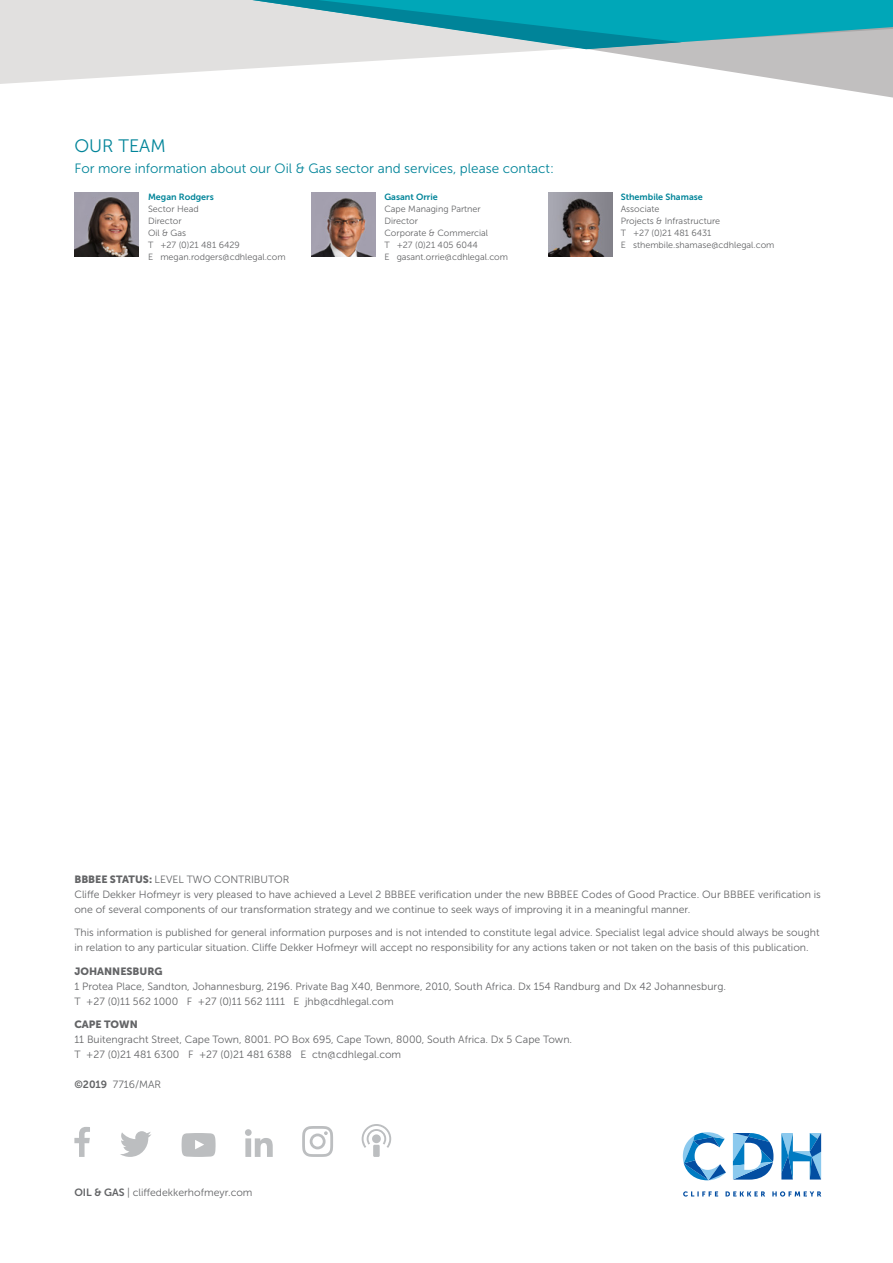
<style>
.page{position:relative;width:893px;height:1263px;background:#fff}
.page>*{position:absolute;margin:0;border:0;box-sizing:border-box;transform-origin:0 0}
.t1{font:18px "Museo Sans 300";color:#008499}
.t2{font:13.5px "Museo Sans 300";color:#008499}
.t3{font:10.5px/15px "Museo Sans 300";color:#636466}
.t4{font:10.5px "Museo Sans 900";color:#636466}
.t5{font:9px/12px "Museo Sans 300";color:#636466}
.t6{font:9px "Museo Sans 700";color:#008499}
.s1{font-family:"Museo Sans 900"}
.s2{font-family:"Museo Sans 700"}
</style>
<div class="page">
<svg style="left:683px;top:1191px;width:138px;height:5px"></svg>
<svg style="left:781px;top:1133px;width:40px;height:46px"></svg>
<svg style="left:683px;top:1132px;width:43px;height:48px"></svg>
<svg style="left:733px;top:1133px;width:40px;height:46px"></svg>
<svg style="left:74px;top:1127px;width:16px;height:30px"></svg>
<svg style="left:120px;top:1131px;width:31px;height:26px"></svg>
<svg style="left:245px;top:1129px;width:28px;height:28px"></svg>
<svg style="left:182px;top:1133px;width:34px;height:24px"></svg>
<svg style="left:362px;top:1124px;width:29px;height:24px"></svg>
<div style="left:373px;top:1145px;width:7px;height:12px;background:#bcbec0"></div>
<svg style="left:302px;top:1126px;width:31px;height:31px"></svg>
<img style="left:74px;top:193px;width:65px;height:63px">
<img style="left:311px;top:193px;width:65px;height:63px">
<svg style="left:821px;top:86px;width:72px;height:12px"></svg>
<svg style="left:0;top:0;width:893px;height:86px;fill:#e1e0df"></svg>
<svg style="left:252px;top:0;width:641px;height:49px;background:#4eb2bd"></svg>
<img style="left:548px;top:193px;width:65px;height:63px">
<h1 class="t1" style="left:74px;top:136px;width:93px">OUR TEAM</h1>
<p class="t2" style="left:74px;top:161px;width:481px">For more information about our Oil &amp; Gas sector and services, please contact:</p>
<p class="t6" style="left:148px;top:191px;width:67px">Megan Rodgers</p>
<p class="t5" style="left:148px;top:203px;width:139px">Sector Head<br>Director<br>Oil &amp; Gas<br>T +27 (0)21 481 6429<br>E megan.rodgers@cdhlegal.com</p>
<p class="t6" style="left:384px;top:191px;width:55px">Gasant Orrie</p>
<p class="t5" style="left:384px;top:203px;width:125px">Cape Managing Partner<br>Director<br>Corporate &amp; Commercial<br>T +27 (0)21 405 6044<br>E gasant.orrie@cdhlegal.com</p>
<p class="t6" style="left:621px;top:191px;width:84px">Sthembile Shamase</p>
<p class="t5" style="left:621px;top:203px;width:155px">Associate<br>Projects &amp; Infrastructure<br>T +27 (0)21 481 6431<br>E sthembile.shamase@cdhlegal.com</p>
<p class="t3" style="left:74px;top:872px;width:748px"><span class="s1">BBBEE STATUS:</span> LEVEL TWO CONTRIBUTOR<br>Cliffe Dekker Hofmeyr is very pleased to have achieved a Level 2 BBBEE verification under the new BBBEE Codes of Good Practice. Our BBBEE verification is one of several components of our transformation strategy and we continue to seek ways of improving it in a meaningful manner.</p>
<p class="t3" style="left:74px;top:925px;width:747px">This information is published for general information purposes and is not intended to constitute legal advice. Specialist legal advice should always be sought in relation to any particular situation. Cliffe Dekker Hofmeyr will accept no responsibility for any actions taken or not taken on the basis of this publication.</p>
<p class="t4" style="left:74px;top:965px;width:90px">JOHANNESBURG</p>
<p class="t3" style="left:74px;top:979px;width:653px">1 Protea Place, Sandton, Johannesburg, 2196. Private Bag X40, Benmore, 2010, South Africa. Dx 154 Randburg and Dx 42 Johannesburg.<br>T +27 (0)11 562 1000 F +27 (0)11 562 1111 E jhb@cdhlegal.com</p>
<p class="t4" style="left:74px;top:1019px;width:65px">CAPE TOWN</p>
<p class="t3" style="left:74px;top:1032px;width:499px">11 Buitengracht Street, Cape Town, 8001. PO Box 695, Cape Town, 8000, South Africa. Dx 5 Cape Town.<br>T +27 (0)21 481 6300 F +27 (0)21 481 6388 E ctn@cdhlegal.com</p>
<p class="t3" style="left:74px;top:1077px;width:88px"><span class="s2">©2019</span> 7716/MAR</p>
<p class="t3" style="left:74px;top:1185px;width:180px"><span class="s2">OIL &amp; GAS</span> | cliffedekkerhofmeyr.com</p>
</div>
